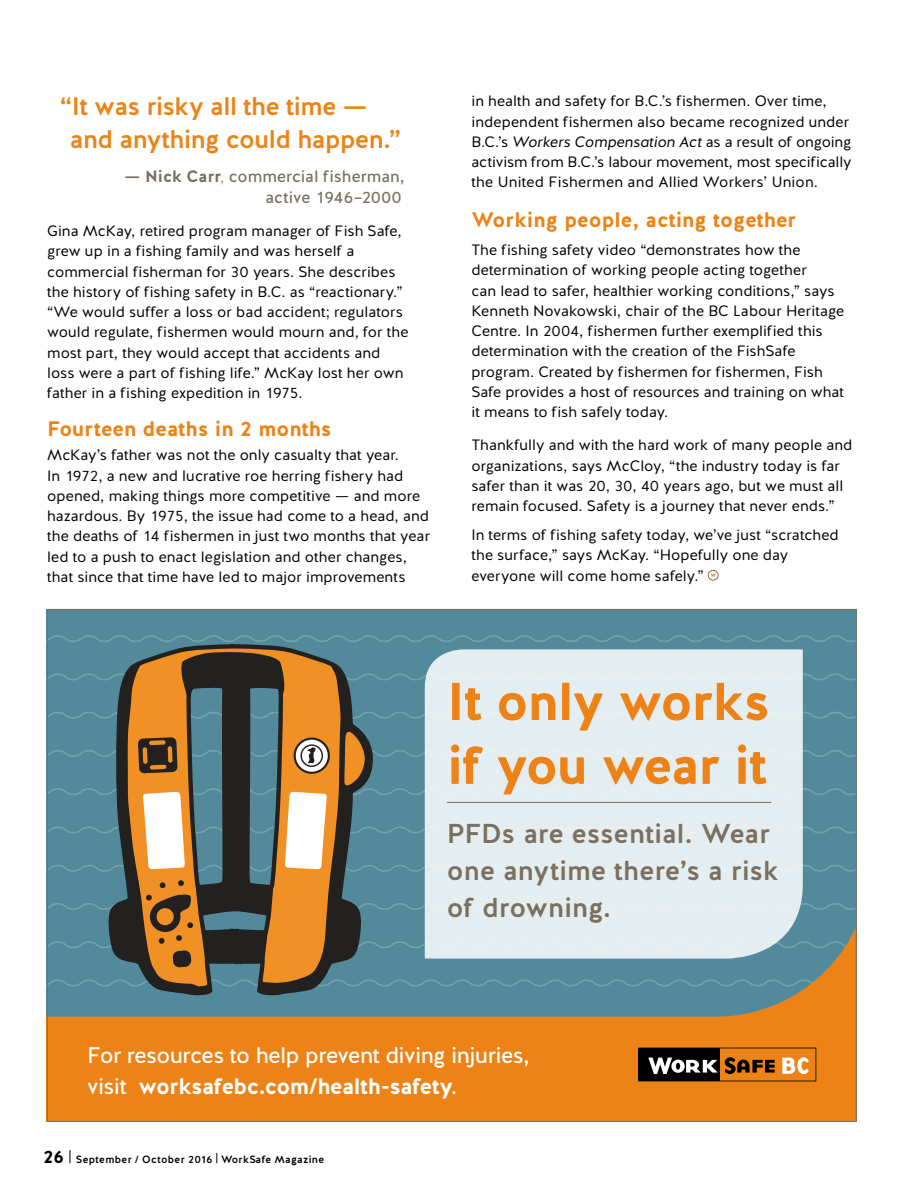
<style>
.page{position:relative;width:918px;height:1188px;background:#fff}
.page>*{position:absolute;margin:0;border:0;box-sizing:border-box;transform-origin:0 0}
.t1{font:53.25px/63.9px "Work Safe BC Halis R Bold";letter-spacing:-.025em;color:#ed8316}
.t2{font:27.3px/36.9px "Work Safe BC Halis R Medium";letter-spacing:.005em;color:#7b7060}
.t3{font:25.5px/33px "Work Safe BC Halis R Medium";letter-spacing:-.02em;color:#ed8316}
.t4{font:22.5px "Work Safe BC Halis R Regular";letter-spacing:-.025em;color:#fff}
.t5{font:22.5px "Work Safe BC Halis R Bold";letter-spacing:-.025em;color:#fff}
.t6{font:21px "Work Safe BC Halis R Bold";color:#ed8316}
.t7{font:18px "Work Safe BC Halis R Bold";color:#000}
.t8{font:16.5px/21px "Work Safe BC Halis R Regular";letter-spacing:-.005em;color:#7b7060;text-align:right}
.t9{font:15px/20.2px "Work Safe BC Halis R Book";letter-spacing:.005em;color:#000}
.t10{font:10.5px "Work Safe BC Halis R Medium";letter-spacing:.03em;color:#000}
.t11{font:5.25px "Work Safe BC Halis R Black";color:#ed8316}
.s1{font-family:"Work Safe BC Halis R Medium"}
.s2{font-family:"Work Safe BC Halis R Bold"}
.s3{font-family:"Work Safe BC Halis R Light"}
.s4{font-family:"Work Safe BC Halis GR Book";font-style:italic}
.s5{font-family:"Work Safe BC Halis R Regular"}
</style>
<div class="page">
<div style="left:708px;top:570px;width:10px;height:11px;border:1px solid #7b7060;border-radius:50%"></div>
<div style="left:47px;top:609px;width:810px;height:513px;background:#528a9b"></div>
<svg style="left:49px;top:635px;width:806px;height:7px"></svg>
<svg style="left:49px;top:673px;width:806px;height:8px"></svg>
<svg style="left:49px;top:711px;width:806px;height:9px"></svg>
<svg style="left:102px;top:638px;width:275px;height:82px"></svg>
<svg style="left:112px;top:649px;width:257px;height:78px"></svg>
<svg style="left:127px;top:649px;width:214px;height:78px"></svg>
<svg style="left:49px;top:727px;width:806px;height:135px"></svg>
<div style="left:425px;top:649px;width:378px;height:213px;background:#e4edef"></div>
<hr style="left:447px;top:802px;width:324px;height:1px;background:#7b7060">
<svg style="left:49px;top:862px;width:806px;height:258px"></svg>
<svg style="left:49px;top:1048px;width:806px;height:33px"></svg>
<svg style="left:69px;top:1150px;width:1px;height:13px"></svg>
<h3 class="t3" style="left:70px;top:90px;width:333px;text-indent:-10px">“It was risky all the time — and anything could happen.”</h3>
<p class="t8" style="left:124px;top:166px;width:282px"><span class="s1">—</span> <span class="s2">Nick Carr</span><span class="s3">,</span> commercial fisherman, active 1946–2000</p>
<p class="t9" style="left:47px;top:221px;width:363px">Gina McKay, retired program manager of Fish Safe, grew up in a fishing family and was herself a commercial fisherman for 30 years. She describes the history of fishing safety in B.C. as “reactionary.” “We would suffer a loss or bad accident; regulators would regulate, fishermen would mourn and, for the most part, they would accept that accidents and loss were a part of fishing life.” McKay lost her own father in a fishing expedition in 1975.</p>
<h3 class="t6" style="left:47px;top:415px;width:286px">Fourteen deaths in 2 months</h3>
<p class="t9" style="left:47px;top:445px;width:384px">McKay’s father was not the only casualty that year.<br>In 1972, a new and lucrative roe herring fishery had opened, making things more competitive — and more hazardous. By 1975, the issue had come to a head, and the deaths of 14 fishermen in just two months that year led to a push to enact legislation and other changes, that since that time have led to major improvements</p>
<p class="t9" style="left:471px;top:91px;width:382px">in health and safety for B.C.’s fishermen. Over time, independent fishermen also became recognized under B.C.’s <span class="s4">Workers Compensation Act</span> as a result of ongoing activism from B.C.’s labour movement, most specifically the United Fishermen and Allied Workers’ Union.</p>
<h3 class="t6" style="left:471px;top:206px;width:326px">Working people, acting together</h3>
<p class="t9" style="left:471px;top:240px;width:374px">The fishing safety video “demonstrates how the determination of working people acting together<br>can lead to safer, healthier working conditions,” says Kenneth Novakowski, chair of the BC Labour Heritage Centre. In 2004, fishermen further exemplified this determination with the creation of the FishSafe program. Created by fishermen for fishermen, Fish Safe provides a host of resources and training on what it means to fish safely today.</p>
<p class="t9" style="left:471px;top:435px;width:382px">Thankfully and with the hard work of many people and organizations, says McCloy, “the industry today is far safer than it was 20, 30, 40 years ago, but we must all remain focused. Safety is a journey that never ends.”</p>
<p class="t9" style="left:471px;top:525px;width:369px">In terms of fishing safety today, we’ve just “scratched the surface,” says McKay. “Hopefully one day everyone will come home safely.”</p>
<p class="t11" style="left:710px;top:572px;width:7px">W</p>
<h1 class="t1" style="left:447px;top:671px;width:325px">It only works if you wear it</h1>
<h2 class="t2" style="left:447px;top:816px;width:334px">PFDs are essential. Wear one anytime there’s a risk of drowning.</h2>
<h3 class="t4" style="left:87px;top:1040px;width:444px">For resources to help prevent diving injuries,</h3>
<h3 class="t5" style="left:87px;top:1072px;width:372px"><span class="s5">visit</span> worksafebc.com/health-safety<span class="s5">.</span></h3>
<p class="t7" style="left:43px;top:1145px;width:22px">26</p>
<p class="t10" style="left:76px;top:1153px;width:250px">September / October 2016 | WorkSafe Magazine</p>
</div>
